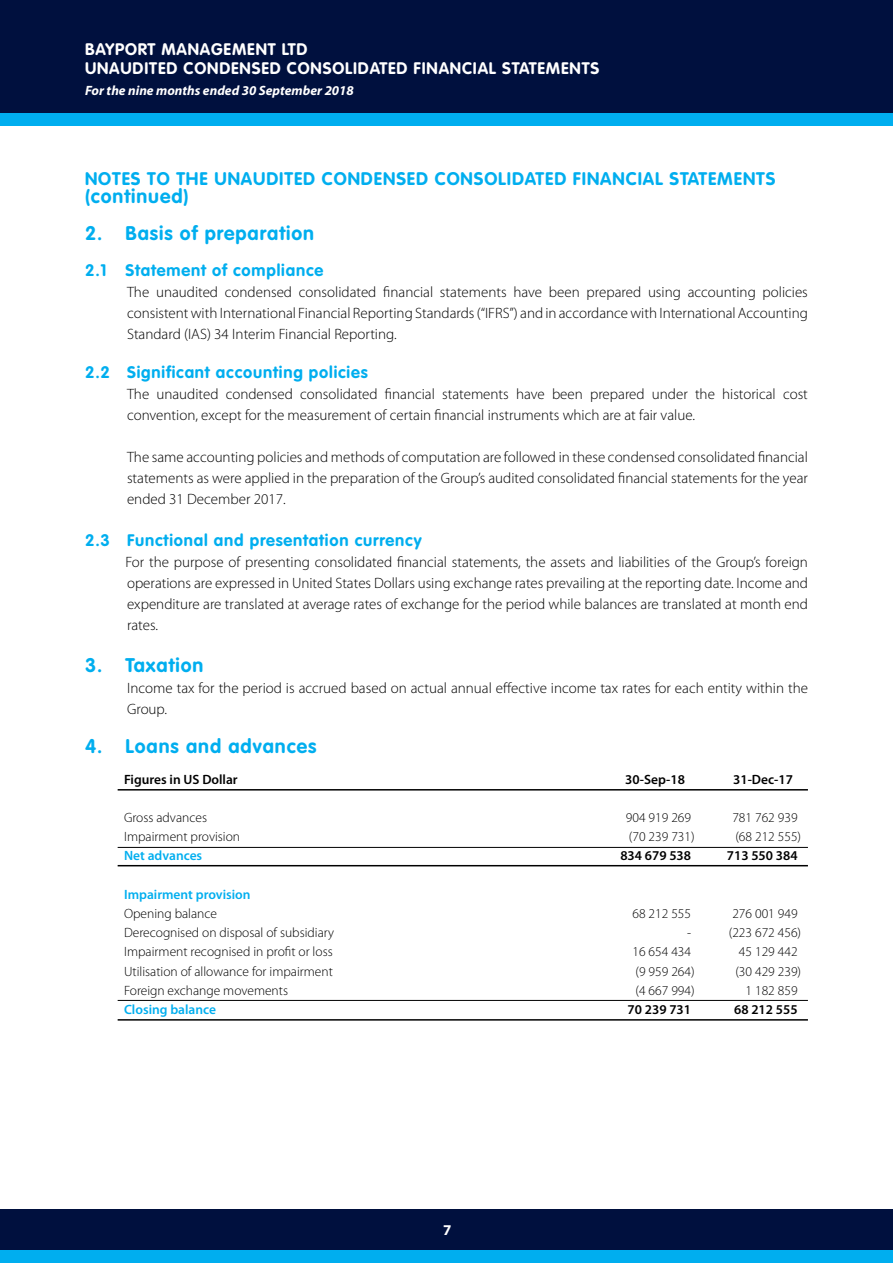
<style>
.page{position:relative;width:893px;height:1263px;background:#fff}
.page>*{position:absolute;margin:0;border:0;box-sizing:border-box;transform-origin:0 0}
.t1{font:700 19.5px "VAG Rounded Std";letter-spacing:.05em;color:#00aeef}
.t2{font:700 18px "VAG Rounded Std";letter-spacing:.05em;color:#00aeef}
.t3{font:700 16.5px "VAG Rounded Std";letter-spacing:.05em;color:#00aeef}
.t4{font:700 16.5px/19.8px "VAG Rounded Std";letter-spacing:.05em;color:#fff}
.t5{font:300 15px/21px "Myriad Pro";color:#000;text-align:justify}
.t6{font:700 15px "Myriad Pro";color:#fff}
.t7{font:300 13.5px "Myriad Pro";color:#000}
.t8{font:600 13.5px "Myriad Pro";color:#000}
.t9{font:600 13.5px "Myriad Pro";color:#00aeef}
.t10{font:italic 700 13.5px "Myriad Pro";color:#fff}
</style>
<div class="page">
<div style="left:0;top:0;width:893px;height:114px;background:#00103e"></div>
<div style="left:0;top:113px;width:893px;height:13px;background:#00aeef"></div>
<div style="left:0;top:1209px;width:893px;height:42px;background:#00103e"></div>
<div style="left:0;top:1250px;width:893px;height:13px;background:#00aeef"></div>
<hr style="left:118px;top:847px;width:690px;height:1px;background:#000">
<hr style="left:118px;top:865px;width:690px;height:1px;background:#000">
<hr style="left:118px;top:789px;width:690px;height:1px;background:#000">
<hr style="left:118px;top:1000px;width:690px;height:1px;background:#000">
<hr style="left:118px;top:1019px;width:690px;height:1px;background:#000">
<p class="t4" style="left:85px;top:40px;width:516px">BAYPORT MANAGEMENT LTD<br>UNAUDITED CONDENSED CONSOLIDATED FINANCIAL STATEMENTS</p>
<p class="t10" style="left:85px;top:82px;width:270px">For the nine months ended 30 September 2018</p>
<p class="t2" style="left:85px;top:168px;width:692px">NOTES TO THE UNAUDITED CONDENSED CONSOLIDATED FINANCIAL STATEMENTS</p>
<h1 class="t1" style="left:85px;top:185px;width:105px">(continued)</h1>
<h1 class="t1" style="left:85px;top:222px;width:231px">2. Basis of preparation</h1>
<p class="t3" style="left:85px;top:260px;width:240px">2.1 Statement of compliance</p>
<p class="t5" style="left:127px;top:282px;width:682px">The unaudited condensed consolidated financial statements have been prepared using accounting policies consistent with International Financial Reporting Standards (“IFRS”) and in accordance with International Accounting Standard (IAS) 34 Interim Financial Reporting.</p>
<p class="t3" style="left:85px;top:362px;width:284px">2.2 Significant accounting policies</p>
<p class="t5" style="left:127px;top:384px;width:682px">The unaudited condensed consolidated financial statements have been prepared under the historical cost convention, except for the measurement of certain financial instruments which are at fair value.</p>
<p class="t5" style="left:127px;top:447px;width:682px">The same accounting policies and methods of computation are followed in these condensed consolidated financial statements as were applied in the preparation of the Group’s audited consolidated financial statements for the year ended 31 December 2017.</p>
<p class="t3" style="left:85px;top:530px;width:338px">2.3 Functional and presentation currency</p>
<p class="t5" style="left:126px;top:552px;width:684px">For the purpose of presenting consolidated financial statements, the assets and liabilities of the Group’s foreign operations are expressed in United States Dollars using exchange rates prevailing at the reporting date. Income and expenditure are translated at average rates of exchange for the period while balances are translated at month end rates.</p>
<h1 class="t1" style="left:85px;top:654px;width:120px">3. Taxation</h1>
<p class="t5" style="left:127px;top:678px;width:682px">Income tax for the period is accrued based on actual annual effective income tax rates for each entity within the<br>Group.</p>
<h1 class="t1" style="left:85px;top:735px;width:233px">4. Loans and advances</h1>
<p class="t8" style="left:124px;top:771px;width:115px">Figures in US Dollar</p>
<p class="t8" style="left:625px;top:771px;width:61px">30-Sep-18</p>
<p class="t8" style="left:733px;top:771px;width:61px">31-Dec-17</p>
<p class="t7" style="left:124px;top:810px;width:85px">Gross advances</p>
<p class="t7" style="left:626px;top:810px;width:67px">904 919 269</p>
<p class="t7" style="left:732px;top:810px;width:67px">781 762 939</p>
<p class="t7" style="left:124px;top:829px;width:118px">Impairment provision</p>
<p class="t7" style="left:629px;top:829px;width:67px">(70 239 731)</p>
<p class="t7" style="left:735px;top:829px;width:67px">(68 212 555)</p>
<p class="t9" style="left:124px;top:848px;width:80px">Net advances</p>
<p class="t8" style="left:620px;top:848px;width:72px">834 679 538</p>
<p class="t8" style="left:727px;top:848px;width:72px">713 550 384</p>
<p class="t9" style="left:124px;top:887px;width:128px">Impairment provision</p>
<p class="t7" style="left:124px;top:906px;width:95px">Opening balance</p>
<p class="t7" style="left:632px;top:906px;width:60px">68 212 555</p>
<p class="t7" style="left:732px;top:906px;width:67px">276 001 949</p>
<p class="t7" style="left:124px;top:925px;width:212px">Derecognised on disposal of subsidiary</p>
<p class="t7" style="left:687px;top:925px;width:6px">-</p>
<p class="t7" style="left:729px;top:925px;width:74px">(223 672 456)</p>
<p class="t7" style="left:124px;top:944px;width:210px">Impairment recognised in profit or loss</p>
<p class="t7" style="left:632px;top:944px;width:60px">16 654 434</p>
<p class="t7" style="left:739px;top:944px;width:60px">45 129 442</p>
<p class="t7" style="left:124px;top:964px;width:210px">Utilisation of allowance for impairment</p>
<p class="t7" style="left:635px;top:964px;width:61px">(9 959 264)</p>
<p class="t7" style="left:735px;top:964px;width:67px">(30 429 239)</p>
<p class="t7" style="left:124px;top:983px;width:166px">Foreign exchange movements</p>
<p class="t7" style="left:635px;top:983px;width:61px">(4 667 994)</p>
<p class="t7" style="left:746px;top:983px;width:54px">1 182 859</p>
<p class="t9" style="left:124px;top:1002px;width:94px">Closing balance</p>
<p class="t8" style="left:628px;top:1002px;width:65px">70 239 731</p>
<p class="t8" style="left:734px;top:1002px;width:65px">68 212 555</p>
<p class="t6" style="left:443px;top:1221px;width:10px">7</p>
</div>
